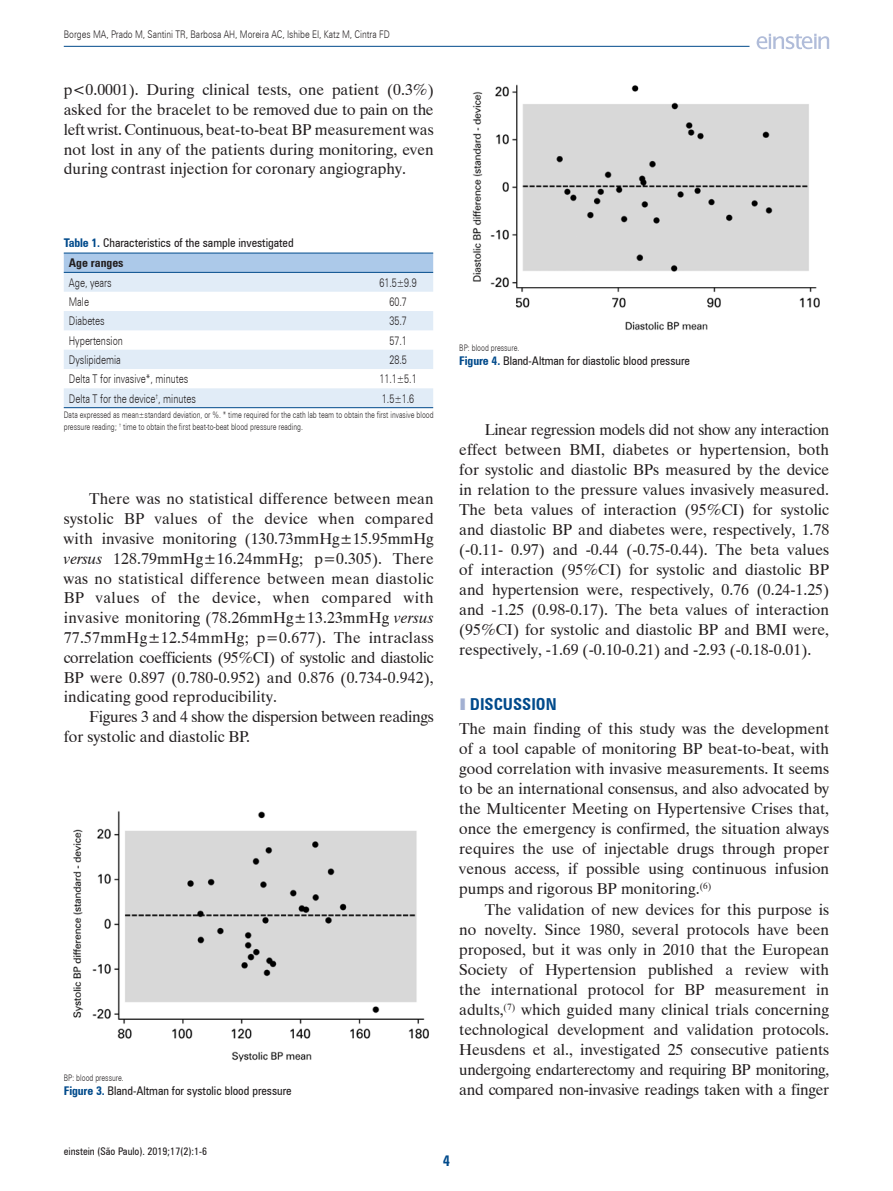
<style>
.page{position:relative;width:893px;height:1191px;background:#fff}
.page>*{position:absolute;margin:0;border:0;box-sizing:border-box;transform-origin:0 0}
.t1{font:700 condensed 16.5px "Zurich BT";color:#004a8b}
.t2{font:15.75px/20.1px "Dutch 801 BT";color:#231f20;text-align:justify}
.t3{font:15.75px/19.8px "Dutch 801 BT";letter-spacing:-.02em;color:#231f20}
.t4{font:700 condensed 15px "Zurich BT";color:#004a8b}
.t5{font:condensed 12px/20.5px "Zurich BT";color:#231f20}
.t6{font:300 12px "Zurich BT";color:#231f20;scale:.75 1}
.t7{font:300 10.5px "Zurich BT";color:#231f20;scale:.8 1}
.t8{font:condensed 10.5px "Zurich BT";color:#231f20}
.t9{font:300 9px/12px "Zurich BT";color:#231f20;scale:.75 1}
.s1{font-weight:700;color:#004a8b}
.s2{font-weight:700}
.s3{font-style:italic}
.s4{color:#a2b0d2}
</style>
<div class="page">
<svg style="left:757px;top:34px;width:72px;height:15px"></svg>
<hr style="left:64px;top:46px;width:685px;height:1px;background:#004a8b">
<div style="left:64px;top:254px;width:369px;height:18px;background:#acc9e9"></div>
<svg style="left:64px;top:273px;width:369px;height:134px;fill:#e1ecf7"></svg>
<hr style="left:64px;top:407px;width:299px;height:1px;background:#004a8b">
<hr style="left:363px;top:407px;width:70px;height:1px;background:#004a8b">
<hr style="left:64px;top:253px;width:299px;height:1px;background:#004a8b">
<hr style="left:363px;top:253px;width:70px;height:1px;background:#004a8b">
<hr style="left:64px;top:272px;width:299px;height:1px;background:#004a8b">
<hr style="left:363px;top:272px;width:70px;height:1px;background:#004a8b">
<img style="left:73px;top:811px;width:356px;height:251px">
<img style="left:472px;top:84px;width:348px;height:247px">
<p class="t7" style="left:64px;top:28px;width:409px">Borges MA, Prado M, Santini TR, Barbosa AH, Moreira AC, Ishibe EI, Katz M, Cintra FD</p>
<p class="t2" style="left:64px;top:79px;width:371px">p&lt;0.0001). During clinical tests, one patient (0.3%) asked for the bracelet to be removed due to pain on the left wrist. Continuous, beat-to-beat BP measurement was not lost in any of the patients during monitoring, even during contrast injection for coronary angiography.</p>
<p class="t5" style="left:69px;top:232px;width:226px;text-indent:-5px"><span class="s1">Table 1.</span> Characteristics of the sample investigated<br><span class="s2">Age ranges</span></p>
<p class="t6" style="left:69px;top:275px;width:59px">Age, years</p>
<p class="t6" style="left:379px;top:275px;width:51px">61.5±9.9</p>
<p class="t6" style="left:69px;top:294px;width:28px">Male</p>
<p class="t6" style="left:389px;top:294px;width:25px">60.7</p>
<p class="t6" style="left:69px;top:314px;width:49px">Diabetes</p>
<p class="t6" style="left:389px;top:314px;width:25px">35.7</p>
<p class="t6" style="left:69px;top:333px;width:74px">Hypertension</p>
<p class="t6" style="left:389px;top:333px;width:25px">57.1</p>
<p class="t6" style="left:69px;top:352px;width:71px">Dyslipidemia</p>
<p class="t6" style="left:389px;top:352px;width:25px">28.5</p>
<p class="t6" style="left:69px;top:372px;width:161px">Delta T for invasive*, minutes</p>
<p class="t6" style="left:379px;top:372px;width:51px">11.1±5.1</p>
<p class="t6" style="left:69px;top:391px;width:171px">Delta T for the device<sup>†</sup>, minutes</p>
<p class="t6" style="left:382px;top:391px;width:45px">1.5±1.6</p>
<p class="t9" style="left:64px;top:409px;width:495px">Data expressed as mean±standard deviation, or %. * time required for the cath lab team to obtain the first invasive blood pressure reading; <sup>†</sup> time to obtain the first beat-to-beat blood pressure reading.</p>
<p class="t2" style="left:64px;top:489px;width:371px;text-indent:26px">There was no statistical difference between mean systolic BP values of the device when compared with invasive monitoring (130.73mmHg±15.95mmHg <span class="s3">versus</span> 128.79mmHg±16.24mmHg; p=0.305). There was no statistical difference between mean diastolic BP values of the device, when compared with invasive monitoring (78.26mmHg±13.23mmHg <span class="s3">versus </span>77.57mmHg±12.54mmHg; p=0.677). The intraclass correlation coefficients (95%CI) of systolic and diastolic BP were 0.897 (0.780-0.952) and 0.876 (0.734-0.942), indicating good reproducibility.</p>
<p class="t3" style="left:64px;top:707px;width:372px;text-indent:26px">Figures 3 and 4 show the dispersion between readings for systolic and diastolic BP.</p>
<p class="t9" style="left:64px;top:1071px;width:82px">BP: blood pressure.</p>
<p class="t5" style="left:64px;top:1080px;width:229px"><span class="s1">Figure 3.</span> Bland-Altman for systolic blood pressure</p>
<p class="t9" style="left:459px;top:341px;width:82px">BP: blood pressure.</p>
<p class="t5" style="left:459px;top:350px;width:232px"><span class="s1">Figure 4.</span> Bland-Altman for diastolic blood pressure</p>
<p class="t2" style="left:459px;top:419px;width:372px;text-indent:26px">Linear regression models did not show any interaction effect between BMI, diabetes or hypertension, both for systolic and diastolic BPs measured by the device in relation to the pressure values invasively measured.<br>The beta values of interaction (95%CI) for systolic and diastolic BP and diabetes were, respectively, 1.78 (-0.11- 0.97) and -0.44 (-0.75-0.44). The beta values of interaction (95%CI) for systolic and diastolic BP and hypertension were, respectively, 0.76 (0.24-1.25) and -1.25 (0.98-0.17). The beta values of interaction (95%CI) for systolic and diastolic BP and BMI were, respectively, -1.69 (-0.10-0.21) and -2.93 (-0.18-0.01).</p>
<p class="t1" style="left:459px;top:693px;width:99px"><span class="s4">❚</span> DISCUSSION</p>
<p class="t2" style="left:459px;top:718px;width:371px">The main finding of this study was the development of a tool capable of monitoring BP beat-to-beat, with good correlation with invasive measurements. It seems to be an international consensus, and also advocated by the Multicenter Meeting on Hypertensive Crises that, once the emergency is confirmed, the situation always requires the use of injectable drugs through proper venous access, if possible using continuous infusion pumps and rigorous BP monitoring.<sup>(6)</sup></p>
<p class="t2" style="left:459px;top:899px;width:371px;text-indent:26px">The validation of new devices for this purpose is no novelty. Since 1980, several protocols have been proposed, but it was only in 2010 that the European Society of Hypertension published a review with the international protocol for BP measurement in adults,<sup>(7)</sup> which guided many clinical trials concerning technological development and validation protocols.<br>Heusdens et al., investigated 25 consecutive patients undergoing endarterectomy and requiring BP monitoring, and compared non-invasive readings taken with a finger</p>
<p class="t8" style="left:64px;top:1144px;width:145px">einstein (São Paulo). 2019;17(2):1-6</p>
<p class="t4" style="left:443px;top:1151px;width:9px">4</p>
</div>
